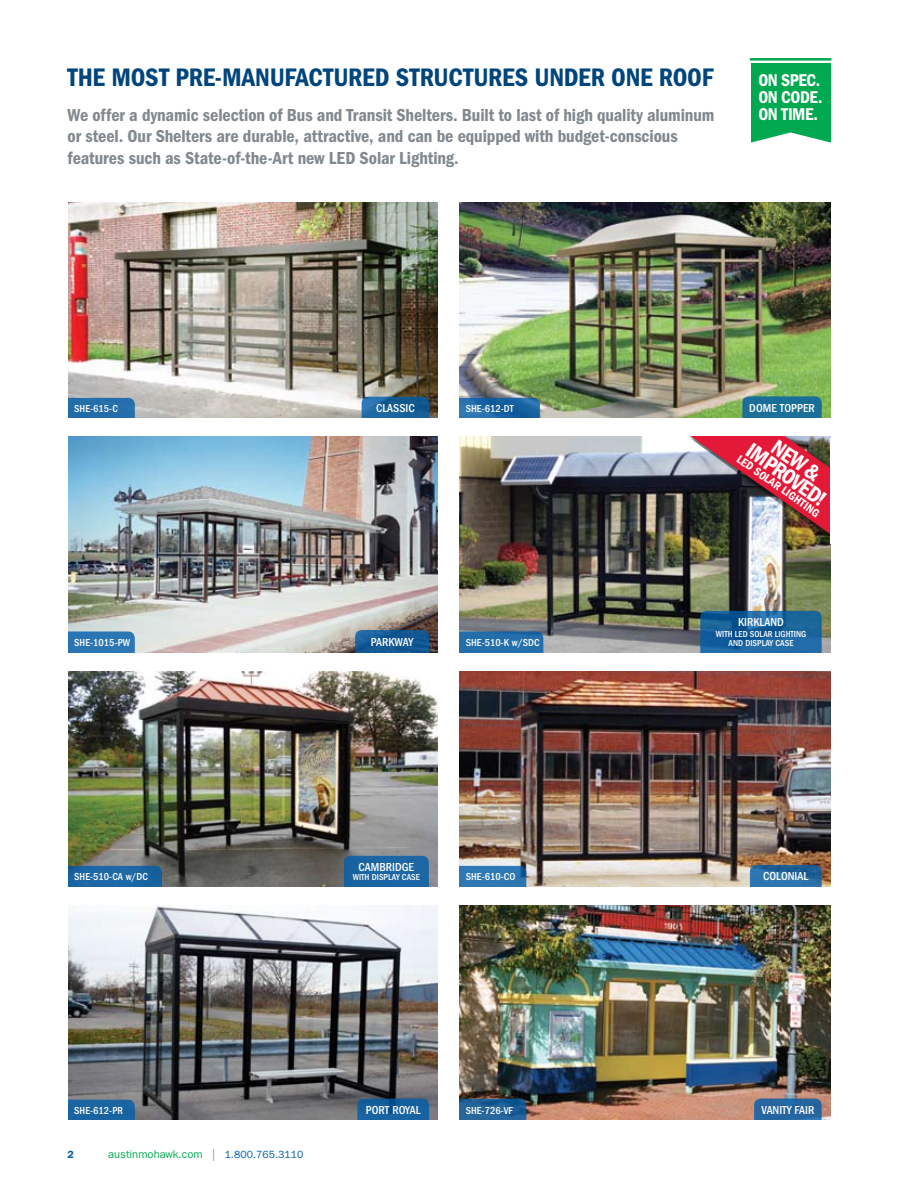
<style>
.page{position:relative;width:918px;height:1188px;background:#fff}
.page>*{position:absolute;margin:0;border:0;box-sizing:border-box;transform-origin:0 0}
.t1{font:26.25px "ITC Franklin Gothic Std Dm Cd";letter-spacing:-.01em;color:#00457c}
.t2{font:22.5px/17.2px "ITC Franklin Gothic Std Dm Cd";color:#fff;text-align:center}
.t3{font:18px/21.6px "ITC Franklin Gothic Std Dm Cd";letter-spacing:-.005em;color:#81898e}
.t4{font:17.7px/16.8px "ITC Franklin Gothic Std Dm Cd";letter-spacing:-.025em;color:#fff}
.t5{font:500 condensed 12px "ITC Franklin Gothic Std";color:#fff}
.t6{font:12px "ITC Franklin Gothic Std Dm Cd";color:#fff}
.t7{font:11.25px "ITC Franklin Gothic Std";color:#00a94f}
.t8{font:500 condensed 10.5px "ITC Franklin Gothic Std";color:#fff}
.t9{font:600 10.5px "ITC Franklin Gothic Std";color:#005daa}
.t10{font:500 condensed 9px/9px "ITC Franklin Gothic Std";color:#fff;text-align:center}
.s1{font-size:12px;color:#81898e}
.s2{font-size:10.5px;color:#005daa}
</style>
<div class="page">
<div style="left:751px;top:63px;width:79px;height:80px;background:#00a94f"></div>
<hr style="left:751px;top:58px;width:79px;height:3px;background:#00a94f">
<svg style="left:751px;top:132px;width:80px;height:11px"></svg>
<img style="left:459px;top:436px;width:371px;height:216px">
<img style="left:459px;top:905px;width:371px;height:215px">
<div style="left:754px;top:1099px;width:68px;height:30px;background:#26659f;border-radius:7px"></div>
<img style="left:68px;top:436px;width:370px;height:216px">
<img style="left:68px;top:905px;width:370px;height:215px">
<img style="left:68px;top:202px;width:370px;height:216px">
<img style="left:459px;top:202px;width:371px;height:216px">
<svg style="left:357px;top:1099px;width:72px;height:35px"></svg>
<svg style="left:700px;top:611px;width:122px;height:52px;background:#19629d"></svg>
<div style="left:742px;top:396px;width:80px;height:29px;background:#1a6f99;border-radius:7px"></div>
<svg style="left:362px;top:397px;width:67px;height:30px"></svg>
<img style="left:68px;top:671px;width:370px;height:215px">
<div style="left:344px;top:856px;width:85px;height:43px;background:#1c66a4;border-radius:7px"></div>
<svg style="left:355px;top:630px;width:74px;height:38px;background:#145994"></svg>
<img style="left:459px;top:671px;width:371px;height:215px">
<svg style="left:750px;top:865px;width:72px;height:35px;background:#276ba2"></svg>
<div style="left:47px;top:398px;width:88px;height:30px;background:#236daa;border-radius:7px"></div>
<div style="left:47px;top:632px;width:88px;height:38px;background:#2a77b3;border-radius:7px"></div>
<div style="left:47px;top:866px;width:115px;height:38px;background:#1c67a5;border-radius:7px"></div>
<div style="left:47px;top:1100px;width:88px;height:38px;background:#1a64a2;border-radius:7px"></div>
<svg style="left:439px;top:1099px;width:87px;height:38px"></svg>
<div style="left:439px;top:866px;width:87px;height:38px;background:#2e77b4;border-radius:7px"></div>
<div style="left:439px;top:632px;width:104px;height:38px;background:#246eab;border-radius:7px"></div>
<svg style="left:439px;top:398px;width:101px;height:31px;background:#1d68a6"></svg>
<div style="left:40px;top:653px;width:801px;height:17px;background:#fff"></div>
<div style="left:38px;top:887px;width:802px;height:17px;background:#fff"></div>
<div style="left:38px;top:1120px;width:797px;height:22px;background:#fff"></div>
<div style="left:439px;top:193px;width:20px;height:969px;background:#fff"></div>
<div style="left:27px;top:196px;width:41px;height:951px;background:#fff"></div>
<div style="left:685px;top:434px;width:148px;height:109px;background:#000;opacity:.75"></div>
<img style="left:688px;top:436px;width:145px;height:100px">
<div style="left:830px;top:438px;width:58px;height:105px;background:#fff"></div>
<div style="left:30px;top:418px;width:805px;height:18px;background:#fff"></div>
<h1 class="t1" style="left:68px;top:62px;width:647px">The Most pre-manufactured structures Under One Roof</h1>
<p class="t3" style="left:68px;top:104px;width:648px">We offer a dynamic selection of Bus and Transit Shelters. Built to last of high quality aluminum or steel. Our Shelters are durable, attractive, and can be equipped with budget-conscious features such as State-of-the-Art new LED Solar Lighting.</p>
<p class="t4" style="left:758px;top:72px;width:66px">on spec. on code. on time.</p>
<p class="t5" style="left:376px;top:401px;width:39px">CLASSIC</p>
<p class="t5" style="left:749px;top:401px;width:67px">DOME TOPPER</p>
<p class="t8" style="left:74px;top:402px;width:45px">SHE-615-C</p>
<p class="t8" style="left:466px;top:402px;width:49px">SHE-612-DT</p>
<p class="t5" style="left:371px;top:635px;width:44px">PARKWAY</p>
<p class="t8" style="left:74px;top:636px;width:51px">SHE-1015-PW</p>
<p class="t8" style="left:466px;top:636px;width:75px">SHE-510-K W/SDC</p>
<p class="t8" style="left:74px;top:870px;width:75px">SHE-510-CA W/DC</p>
<p class="t5" style="left:359px;top:860px;width:44px">CAMBRIDGE</p>
<p class="t10" style="left:353px;top:872px;width:68px">WITH DISPLAY CASE</p>
<p class="t8" style="left:466px;top:870px;width:50px">SHE-610-CO</p>
<p class="t8" style="left:74px;top:1104px;width:44px">SHE-612-PR</p>
<p class="t9" style="left:68px;top:1148px;width:8px">2</p>
<p class="t7" style="left:108px;top:1148px;width:197px">austinmohawk.com <span class="s1">|</span> <span class="s2">1.800.765.3110</span></p>
<p class="t5" style="left:366px;top:1103px;width:55px">PORT ROYAL</p>
<p class="t8" style="left:466px;top:1104px;width:44px">SHE-726-VF</p>
<p class="t2" style="left:763px;top:427px;width:94px;rotate:35deg">NE W &amp; improved!</p>
<p class="t6" style="left:742px;top:452px;width:100px;rotate:35deg">LED solar lighting</p>
<p class="t5" style="left:738px;top:615px;width:46px">KIRKLAND</p>
<p class="t10" style="left:716px;top:629px;width:91px">WITH LED SOLAR LIGHTING<br>AND DISPLAY CASE</p>
<p class="t5" style="left:763px;top:869px;width:46px">COLONIAL</p>
<p class="t5" style="left:761px;top:1103px;width:54px">VANITY FAIR</p>
</div>
